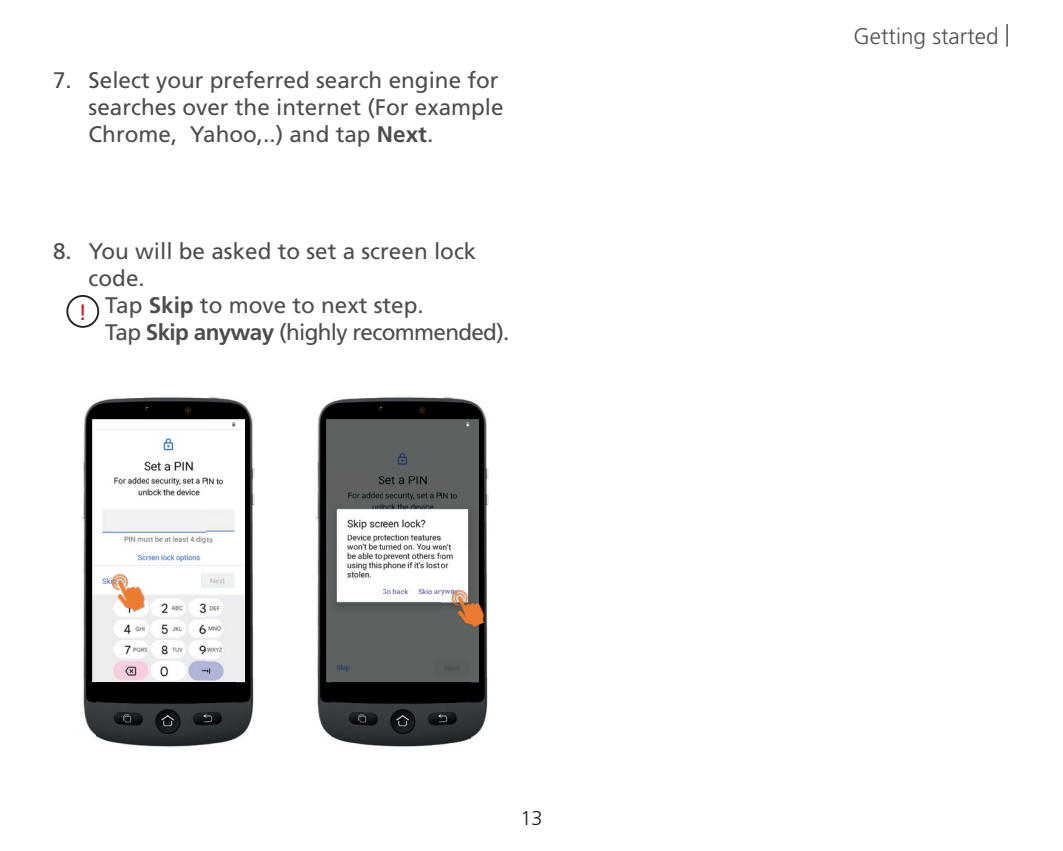
<style>
.page{position:relative;width:1063px;height:851px;background:#fff}
.page>*{position:absolute;margin:0;border:0;box-sizing:border-box;transform-origin:0 0}
.Body{font:22.5px/27px "Frutiger LT Std";color:#4d4d4d}
.Body-2{font:22.5px "Frutiger LT Std";letter-spacing:-.03em;color:#4d4d4d}
.Bullet_-_Body{font:22.5px "Frutiger LT Std";color:#4d4d4d}
.t1{font:300 22.5px "Frutiger LT Std";color:#4d4d4d}
.t2{font:22.25px "Frutiger LT Std";color:#d1232a}
.t3{font:300 20px "Frutiger LT Std";color:#231f20}
.s1{font-weight:700}
</style>
<div class="page">
<div style="left:66px;top:295px;width:33px;height:33px;border:2px solid #231f20;border-radius:50%"></div>
<img style="left:84px;top:395px;width:169px;height:26px">
<img style="left:82px;top:421px;width:15px;height:316px">
<img style="left:236px;top:421px;width:19px;height:318px">
<img style="left:97px;top:681px;width:139px;height:66px">
<img style="left:92px;top:419px;width:152px;height:262px">
<img style="left:318px;top:395px;width:169px;height:26px">
<img style="left:316px;top:421px;width:15px;height:315px">
<img style="left:470px;top:421px;width:19px;height:318px">
<img style="left:331px;top:681px;width:139px;height:66px">
<img style="left:327px;top:419px;width:151px;height:262px">
<img style="left:100px;top:562px;width:59px;height:59px">
<img style="left:439px;top:578px;width:50px;height:59px">
<p class="Body" style="left:89px;top:67px;width:417px;text-indent:-35px">7. Select your preferred search engine for searches over the internet (For example<br>Chrome, Yahoo,..) and tap <span class="s1">Next</span>.</p>
<p class="Body" style="left:89px;top:238px;width:389px;text-indent:-35px">8. You will be asked to set a screen lock code.</p>
<p class="t2" style="left:78px;top:299px;width:10px">!</p>
<p class="Bullet_-_Body" style="left:105px;top:292px;width:320px">Tap <span class="s1">Skip</span> to move to next step.</p>
<p class="Body-2" style="left:105px;top:319px;width:406px">Tap <span class="s1">Skip anyway</span> (highly recommended).</p>
<p class="t3" style="left:520px;top:806px;width:24px">13</p>
<p class="t1" style="left:854px;top:23px;width:158px">Getting started |</p>
</div>
